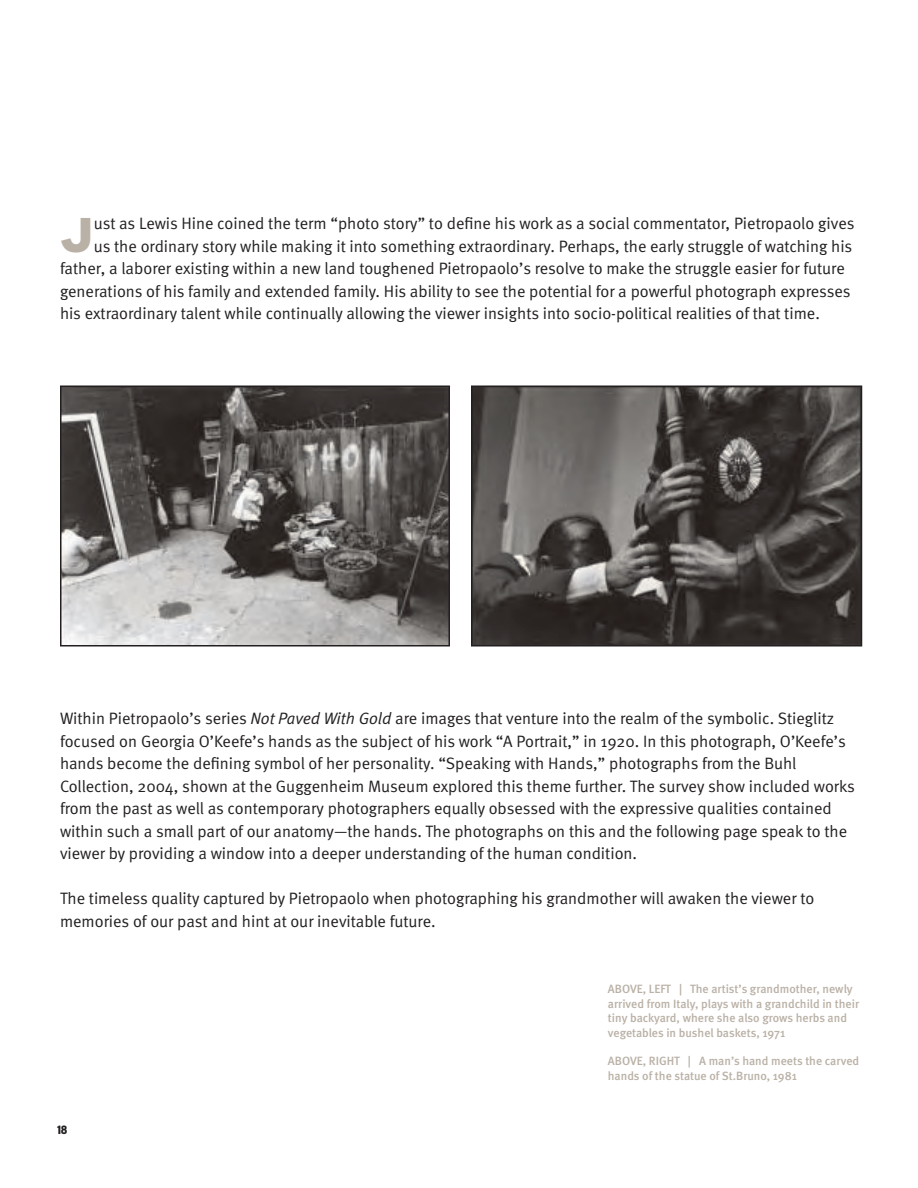
<style>
.page{position:relative;width:918px;height:1188px;background:#fff}
.page>*{position:absolute;margin:0;border:0;box-sizing:border-box;transform-origin:0 0}
.t1{font:900 48.6px "Interstate";color:#bab1a6}
.t2{font:16.5px/22.5px "Meta Normal";color:#231f20}
.t3{font:500 12px/14.4px "Meta";color:#bab1a6}
.t4{font:900 condensed 12px "Interstate";color:#231f20}
.s1{font-style:italic}
</style>
<div class="page">
<img style="left:63px;top:389px;width:384px;height:254px">
<div style="left:60px;top:386px;width:390px;height:260px;border:2px solid #231f20"></div>
<img style="left:474px;top:389px;width:385px;height:254px">
<div style="left:471px;top:386px;width:391px;height:260px;border:2px solid #231f20"></div>
<h1 class="t1" style="left:60px;top:216px;width:35px">J</h1>
<p class="t2" style="left:94px;top:214px;width:762px">ust as Lewis Hine coined the term “photo story” to define his work as a social commentator, Pietropaolo gives</p>
<p class="t2" style="left:94px;top:236px;width:760px">us the ordinary story while making it into something extraordinary. Perhaps, the early struggle of watching his</p>
<p class="t2" style="left:60px;top:259px;width:786px">father, a laborer existing within a new land toughened Pietropaolo’s resolve to make the struggle easier for future</p>
<p class="t2" style="left:60px;top:281px;width:792px">generations of his family and extended family. His ability to see the potential for a powerful photograph expresses</p>
<p class="t2" style="left:60px;top:304px;width:761px">his extraordinary talent while continually allowing the viewer insights into socio-political realities of that time.</p>
<p class="t2" style="left:60px;top:709px;width:797px">Within Pietropaolo’s series <span class="s1">Not Paved With Gold</span> are images that venture into the realm of the symbolic. Stieglitz focused on Georgia O’Keefe’s hands as the subject of his work “A Portrait,” in 1920. In this photograph, O’Keefe’s hands become the defining symbol of her personality. “Speaking with Hands,” photographs from the Buhl Collection, 2004, shown at the Guggenheim Museum explored this theme further. The survey show included works from the past as well as contemporary photographers equally obsessed with the expressive qualities contained within such a small part of our anatomy—the hands. The photographs on this and the following page speak to the viewer by providing a window into a deeper understanding of the human condition.</p>
<p class="t2" style="left:60px;top:889px;width:756px">The timeless quality captured by Pietropaolo when photographing his grandmother will awaken the viewer to memories of our past and hint at our inevitable future.</p>
<p class="t4" style="left:57px;top:1125px;width:12px">18</p>
<p class="t3" style="left:608px;top:983px;width:253px">ABOVE, LEFT | The artist’s grandmother, newly arrived from Italy, plays with a grandchild in their tiny backyard, where she also grows herbs and vegetables in bushel baskets, 1971</p>
<p class="t3" style="left:608px;top:1055px;width:253px">ABOVE, RIGHT | A man’s hand meets the carved hands of the statue of St.Bruno, 1981</p>
</div>
